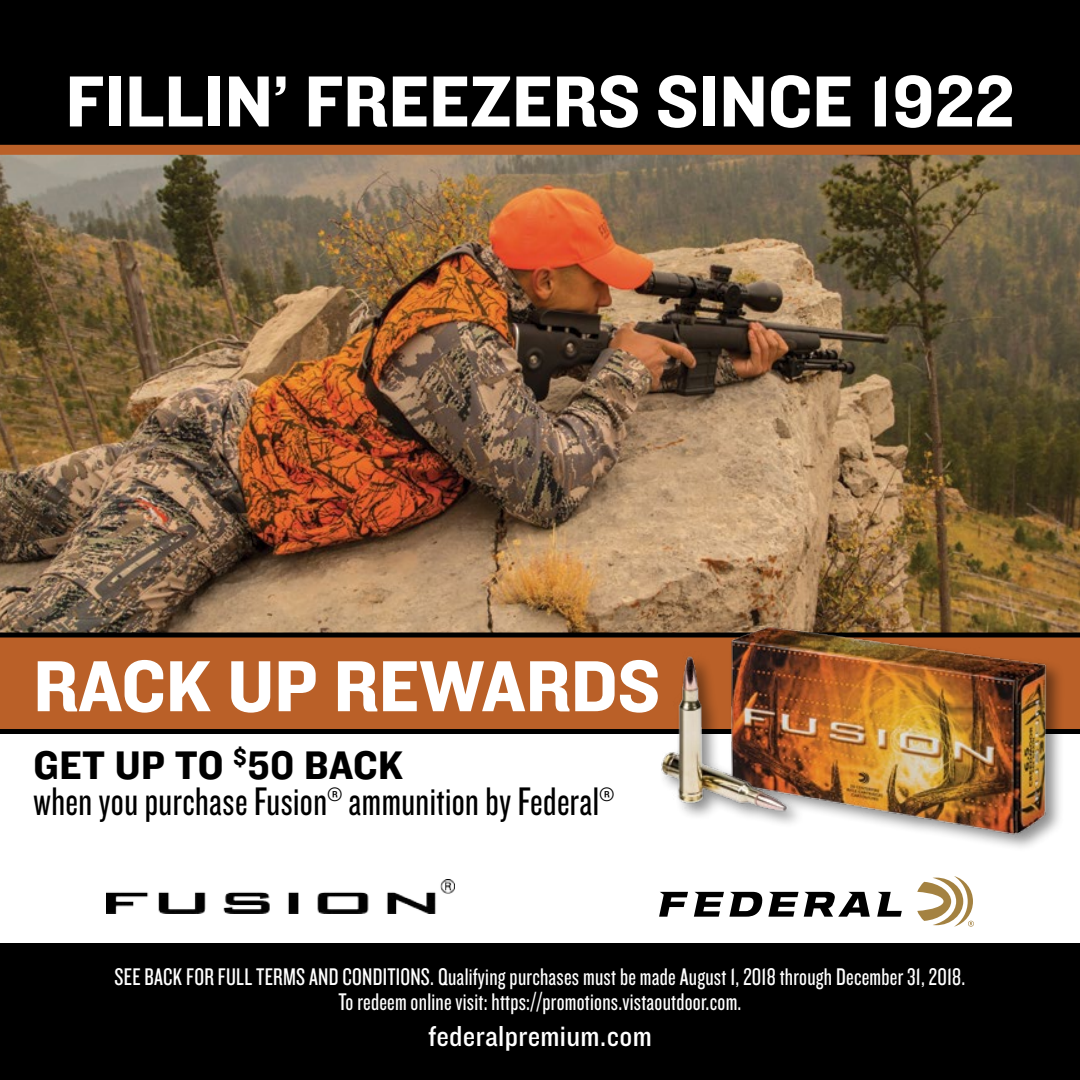
<style>
.page{position:relative;width:1080px;height:1080px;background:#fff}
.page>*{position:absolute;margin:0;border:0;box-sizing:border-box;transform-origin:0 0}
.t1{font:75px "Knockout HTF51 Middleweight";color:#fff}
.t2{font:41.5px "Knockout HTF28 Junior Featherwt";letter-spacing:.01em;color:#000}
.t3{font:41.5px "Knockout HTF51 Middleweight";letter-spacing:.01em;color:#000}
.t4{font:30px "Knockout HTF30 Junior Welterwt";letter-spacing:.01em;color:#fff}
.t5{font:25px/25px "Knockout HTF28 Junior Featherwt";letter-spacing:.01em;color:#fff;text-align:center}
</style>
<div class="page">
<img style="left:0;top:155px;width:1080px;height:477px">
<svg style="left:0;top:632px;width:1080px;height:102px;background:#a75624"></svg>
<div style="left:0;top:944px;width:1080px;height:136px;background:#000"></div>
<div style="left:658px;top:624px;width:408px;height:229px;background:#000;opacity:.45"></div>
<img style="left:721px;top:618px;width:332px;height:222px">
<img style="left:658px;top:651px;width:133px;height:164px">
<img style="left:107px;top:879px;width:347px;height:35px">
<svg style="left:0;top:0;width:1080px;height:155px;background:#0c0602"></svg>
<svg style="left:659px;top:892px;width:29px;height:25px"></svg>
<svg style="left:877px;top:892px;width:25px;height:25px"></svg>
<svg style="left:694px;top:892px;width:176px;height:25px"></svg>
<svg style="left:917px;top:876px;width:57px;height:51px"></svg>
<h1 class="t1" style="left:66px;top:62px;width:950px">FILLIN’ FREEZERS SINCE 1922</h1>
<h1 class="t1" style="left:33px;top:646px;width:629px">RACK UP REWARDS</h1>
<h2 class="t3" style="left:34px;top:743px;width:371px">GET UP TO <sup>$</sup>50 BACK</h2>
<h2 class="t2" style="left:34px;top:781px;width:582px">when you purchase Fusion<sup>®</sup> ammunition by Federal<sup>®</sup></h2>
<p class="t5" style="left:115px;top:965px;width:852px">SEE BACK FOR FULL TERMS AND CONDITIONS. Qualifying purchases must be made August 1, 2018 through December 31, 2018.<br>To redeem online visit: https://promotions.vistaoutdoor.com.</p>
<p class="t4" style="left:428px;top:1021px;width:225px">federalpremium.com</p>
</div>
